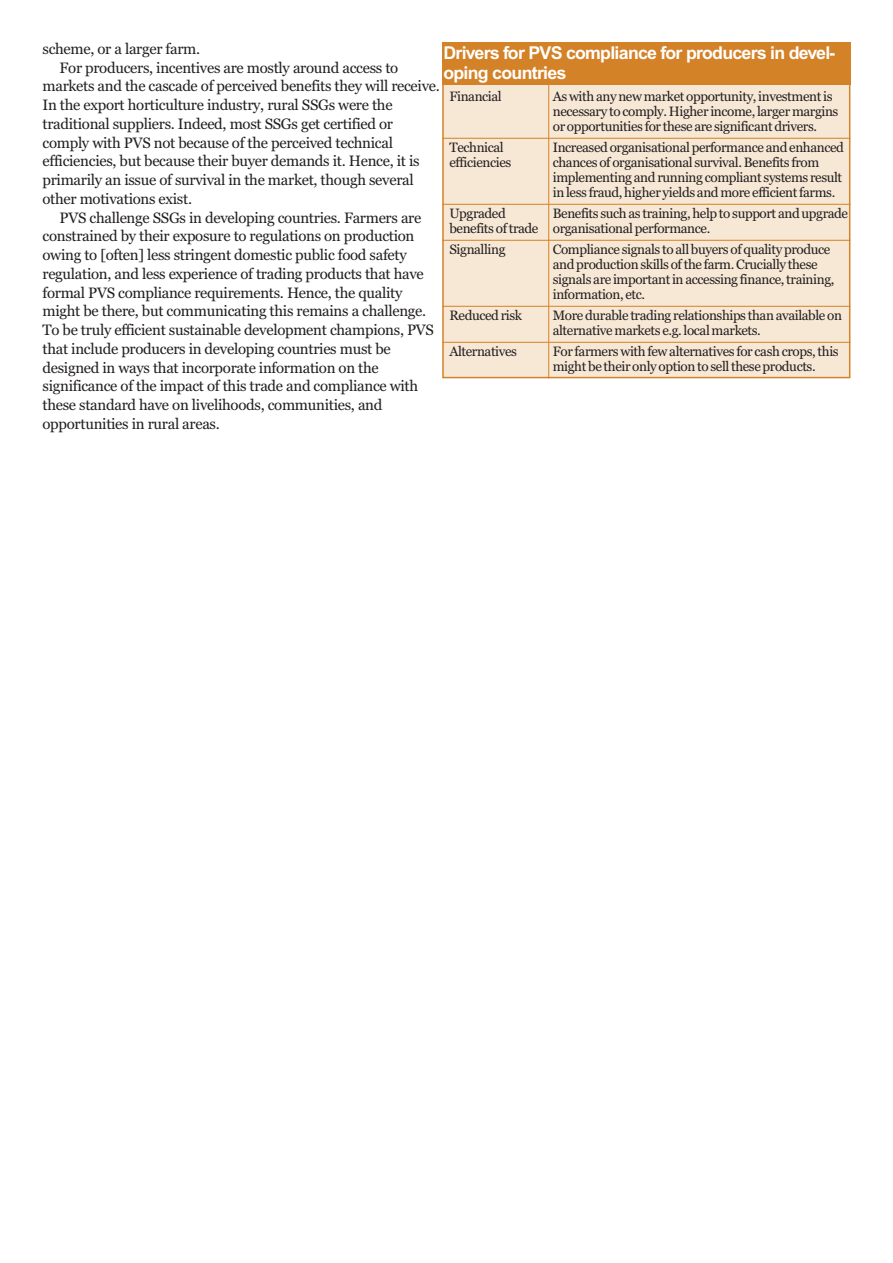
<style>
.page{position:relative;width:893px;height:1263px;background:#fff}
.page>*{position:absolute;margin:0;border:0;box-sizing:border-box;transform-origin:0 0}
.t1{font:700 17.7px/19.5px "Arial";letter-spacing:-.04em;color:#fff}
.t2{font:15px "Georgia";letter-spacing:-.02em;color:#231f20}
.t3{font:13.5px/15px "Georgia";letter-spacing:-.03em;color:#231f20}
</style>
<div class="page">
<div style="left:444px;top:44px;width:405px;height:333px;background:#f7e7d5"></div>
<div style="left:442px;top:43px;width:408px;height:335px;border:2px solid #d48228"></div>
<div style="left:442px;top:43px;width:408px;height:42px;background:#d48228"></div>
<hr style="left:442px;top:138px;width:408px;height:1px;background:#d48228">
<hr style="left:442px;top:204px;width:408px;height:1px;background:#d48228">
<hr style="left:442px;top:240px;width:408px;height:1px;background:#d48228">
<hr style="left:442px;top:306px;width:408px;height:1px;background:#d48228">
<hr style="left:442px;top:342px;width:408px;height:1px;background:#d48228">
<hr style="left:548px;top:84px;width:1px;height:294px;background:#d48228">
<p class="t2" style="left:43px;top:43px;width:159px">scheme, or a larger farm.</p>
<p class="t2" style="left:60px;top:61px;width:340px">For producers, incentives are mostly around access to</p>
<p class="t2" style="left:43px;top:80px;width:399px">markets and the cascade of perceived benefits they will receive.</p>
<p class="t2" style="left:43px;top:99px;width:352px">In the export horticulture industry, rural SSGs were the</p>
<p class="t2" style="left:43px;top:118px;width:352px">traditional suppliers. Indeed, most SSGs get certified or</p>
<p class="t2" style="left:43px;top:136px;width:352px">comply with PVS not because of the perceived technical</p>
<p class="t2" style="left:43px;top:155px;width:379px">efficiencies, but because their buyer demands it. Hence, it is</p>
<p class="t2" style="left:43px;top:174px;width:373px">primarily an issue of survival in the market, though several</p>
<p class="t2" style="left:43px;top:193px;width:151px">other motivations exist.</p>
<p class="t2" style="left:60px;top:211px;width:363px">PVS challenge SSGs in developing countries. Farmers are</p>
<p class="t2" style="left:43px;top:230px;width:373px">constrained by their exposure to regulations on production</p>
<p class="t2" style="left:43px;top:249px;width:366px">owing to [often] less stringent domestic public food safety</p>
<p class="t2" style="left:43px;top:268px;width:383px">regulation, and less experience of trading products that have</p>
<p class="t2" style="left:43px;top:286px;width:362px">formal PVS compliance requirements. Hence, the quality</p>
<p class="t2" style="left:43px;top:305px;width:385px">might be there, but communicating this remains a challenge.</p>
<p class="t2" style="left:43px;top:324px;width:393px">To be truly efficient sustainable development champions, PVS</p>
<p class="t2" style="left:43px;top:343px;width:350px">that include producers in developing countries must be</p>
<p class="t2" style="left:43px;top:361px;width:338px">designed in ways that incorporate information on the</p>
<p class="t2" style="left:43px;top:380px;width:377px">significance of the impact of this trade and compliance with</p>
<p class="t2" style="left:43px;top:399px;width:341px">these standard have on livelihoods, communities, and</p>
<p class="t2" style="left:43px;top:418px;width:179px">opportunities in rural areas.</p>
<p class="t1" style="left:443px;top:45px;width:394px">Drivers for PVS compliance for producers in devel&shy;oping countries</p>
<p class="t3" style="left:553px;top:90px;width:287px">As with any new market opportunity, investment is necessary to comply. Higher income, larger margins or opportunities for these are significant drivers.</p>
<p class="t3" style="left:553px;top:141px;width:293px">Increased organisational performance and enhanced chances of organisational survival. Benefits from implementing and running compliant systems result in less fraud, higher yields and more efficient farms.</p>
<p class="t3" style="left:553px;top:207px;width:297px">Benefits such as training, help to support and upgrade organisational performance.</p>
<p class="t3" style="left:553px;top:243px;width:283px">Compliance signals to all buyers of quality produce and production skills of the farm. Crucially these signals are important in accessing finance, training, information, etc.</p>
<p class="t3" style="left:553px;top:309px;width:291px">More durable trading relationships than available on alternative markets e.g. local markets.</p>
<p class="t3" style="left:553px;top:345px;width:287px">For farmers with few alternatives for cash crops, this might be their only option to sell these products.</p>
<p class="t3" style="left:449px;top:90px;width:54px">Financial</p>
<p class="t3" style="left:449px;top:141px;width:63px">Technical efficiencies</p>
<p class="t3" style="left:449px;top:207px;width:91px">Upgraded benefits of trade</p>
<p class="t3" style="left:449px;top:243px;width:58px">Signalling</p>
<p class="t3" style="left:449px;top:309px;width:74px">Reduced risk</p>
<p class="t3" style="left:449px;top:345px;width:69px">Alternatives</p>
</div>
